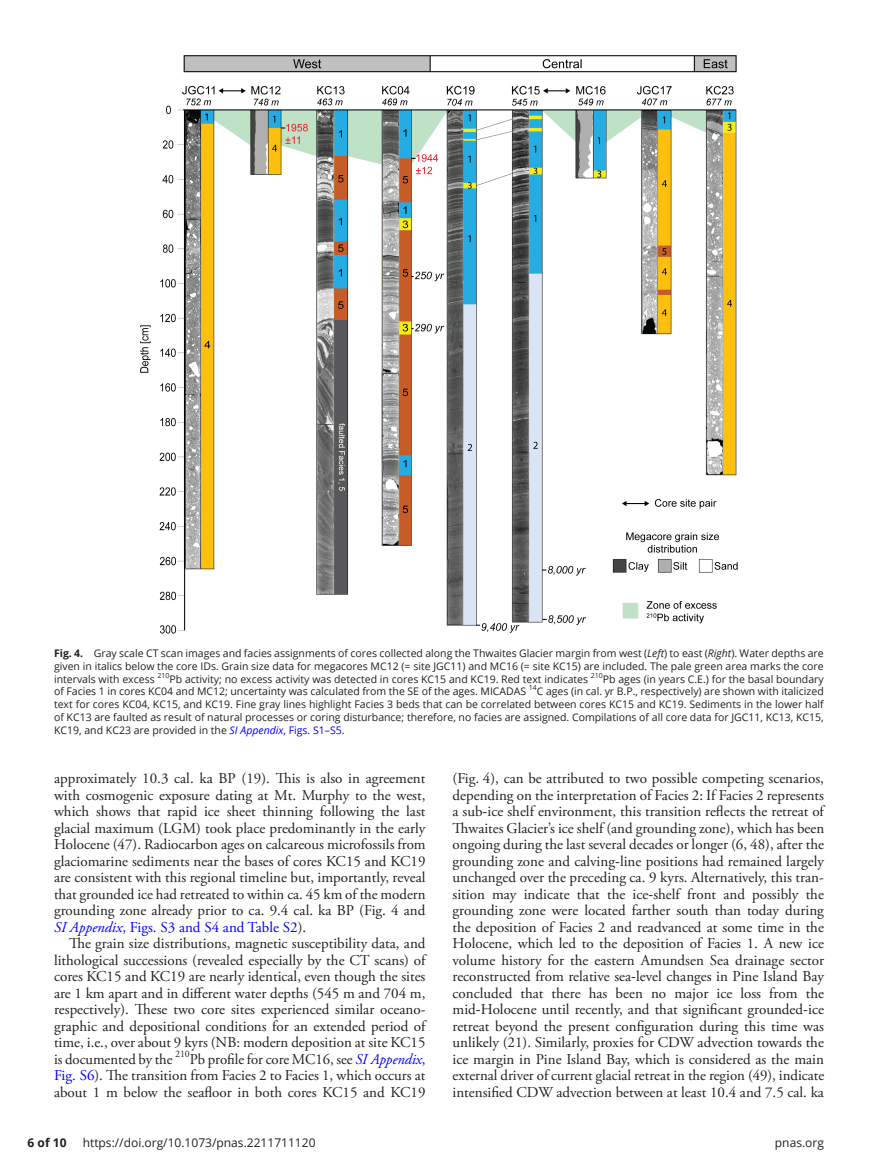
<style>
.page{position:relative;width:878px;height:1175px;background:#fff}
.page>*{position:absolute;margin:0;border:0;box-sizing:border-box;transform-origin:0 0}
.t1{font:15px/16.5px "Adobe Garamond Pro";color:#231f20;text-align:justify}
.t2{font:12px "Open Sans";color:#231f20}
.t3{font:700 12px "Open Sans";color:#231f20}
.t4{font:10.5px/12.8px "Open Sans";color:#231f20;text-align:justify}
.t5{font:10.05px "Adobe Garamond Pro";color:#231f20}
.t6{font:7.05px "Open Sans";color:#231f20}
.s1{font-weight:700}
.s2{font-style:italic}
.s3{font-style:italic;color:#00f}
.s4{color:#00f}
.s5{font-family:"STIX"}
</style>
<div class="page">
<img style="left:140px;top:55px;width:598px;height:579px">
<p class="t4" style="left:54px;top:646px;width:771px"><span class="s1">Fig. 4.</span> Gray scale CT scan images and facies assignments of cores collected along the Thwaites Glacier margin from west (<span class="s2">Left</span>) to east (<span class="s2">Right</span>). Water depths are given in italics below the core IDs. Grain size data for megacores MC12 (= site JGC11) and MC16 (= site KC15) are included. The pale green area marks the core intervals with excess</p>
<p class="t6" style="left:157px;top:670px;width:13px">210</p>
<p class="t4" style="left:169px;top:672px;width:420px">Pb activity; no excess activity was detected in cores KC15 and KC19. Red text indicates</p>
<p class="t6" style="left:590px;top:670px;width:13px">210</p>
<p class="t4" style="left:602px;top:672px;width:222px">Pb ages (in years C.E.) for the basal boundary</p>
<p class="t4" style="left:54px;top:685px;width:473px">of Facies 1 in cores KC04 and MC12; uncertainty was calculated from the SE of the ages. MICADAS</p>
<p class="t6" style="left:528px;top:683px;width:9px">14</p>
<p class="t4" style="left:54px;top:685px;width:771px;text-indent:482px">C ages (in cal. yr B.P., respectively) are shown with italicized text for cores KC04, KC15, and KC19. Fine gray lines highlight Facies 3 beds that can be correlated between cores KC15 and KC19. Sediments in the lower half of KC13 are faulted as result of natural processes or coring disturbance; therefore, no facies are assigned. Compilations of all core data for JGC11, KC13, KC15, KC19, and KC23 are provided in the <span class="s3">SI Appendix</span><span class="s4">, Figs. S1–S5</span>.</p>
<p class="t1" style="left:54px;top:770px;width:373px">approximately 10.3 cal. ka BP (19). This is also in agreement with cosmogenic exposure dating at Mt. Murphy to the west, which shows that rapid ice sheet thinning following the last glacial maximum (LGM) took place predominantly in the early Holocene (47). Radiocarbon ages on calcareous microfossils from glaciomarine sediments near the bases of cores KC15 and KC19 are consistent with this regional timeline but, importantly, reveal that grounded ice had retreated to within ca. 45 km of the modern grounding zone already prior to ca. 9.4 cal. ka BP (Fig. 4 and <span class="s3">SI Appendix</span><span class="s4">, Figs. S3 and S4 and Table S2</span>).</p>
<p class="t1" style="left:54px;top:935px;width:373px;text-indent:15px">The grain size distributions, magnetic susceptibility data, and lithological successions (revealed especially by the CT scans) of cores KC15 and KC19 are nearly identical, even though the sites are 1 km apart and in different water depths (545 m and 704 m, respectively). These two core sites experienced similar oceano&shy;graphic and depositional conditions for an extended period of time, i.e., over about 9 kyrs (NB: modern deposition at site KC15 is documented by the</p>
<p class="t5" style="left:175px;top:1047px;width:16px">210</p>
<p class="t1" style="left:54px;top:1051px;width:373px;text-indent:136px">Pb profile for core MC16, see <span class="s3">SI Appendix</span><span class="s4">, Fig. S6</span>). The transition from Facies 2 to Facies 1, which occurs at about 1 m below the seafloor in both cores KC15 and KC19</p>
<p class="t1" style="left:452px;top:770px;width:373px">(Fig. 4), can be attributed to two possible competing scenarios, depending on the interpretation of Facies 2: If Facies 2 represents a sub<span class="s5">-</span>ice shelf environment, this transition reflects the retreat of Thwaites Glacier’s ice shelf (and grounding zone), which has been ongoing during the last several decades or longer (6, 48), after the grounding zone and calving<span class="s5">-</span>line positions had remained largely unchanged over the preceding ca. 9 kyrs. Alternatively, this tran&shy;sition may indicate that the ice<span class="s5">-</span>shelf front and possibly the grounding zone were located farther south than today during the deposition of Facies 2 and readvanced at some time in the Holocene, which led to the deposition of Facies 1. A new ice volume history for the eastern Amundsen Sea drainage sector reconstructed from relative sea<span class="s5">-</span>level changes in Pine Island Bay concluded that there has been no major ice loss from the mid<span class="s5">-</span>Holocene until recently, and that significant grounded<span class="s5">-</span>ice retreat beyond the present configuration during this time was unlikely (21). Similarly, proxies for CDW advection towards the ice margin in Pine Island Bay, which is considered as the main external driver of current glacial retreat in the region (49), indicate intensified CDW advection between at least 10.4 and 7.5 cal. ka</p>
<p class="t3" style="left:28px;top:1134px;width:40px">6 of 10</p>
<p class="t2" style="left:83px;top:1134px;width:234px">https://doi.org/10.1073/pnas.2211711120</p>
<p class="t2" style="left:774px;top:1134px;width:51px">pnas.org</p>
</div>
